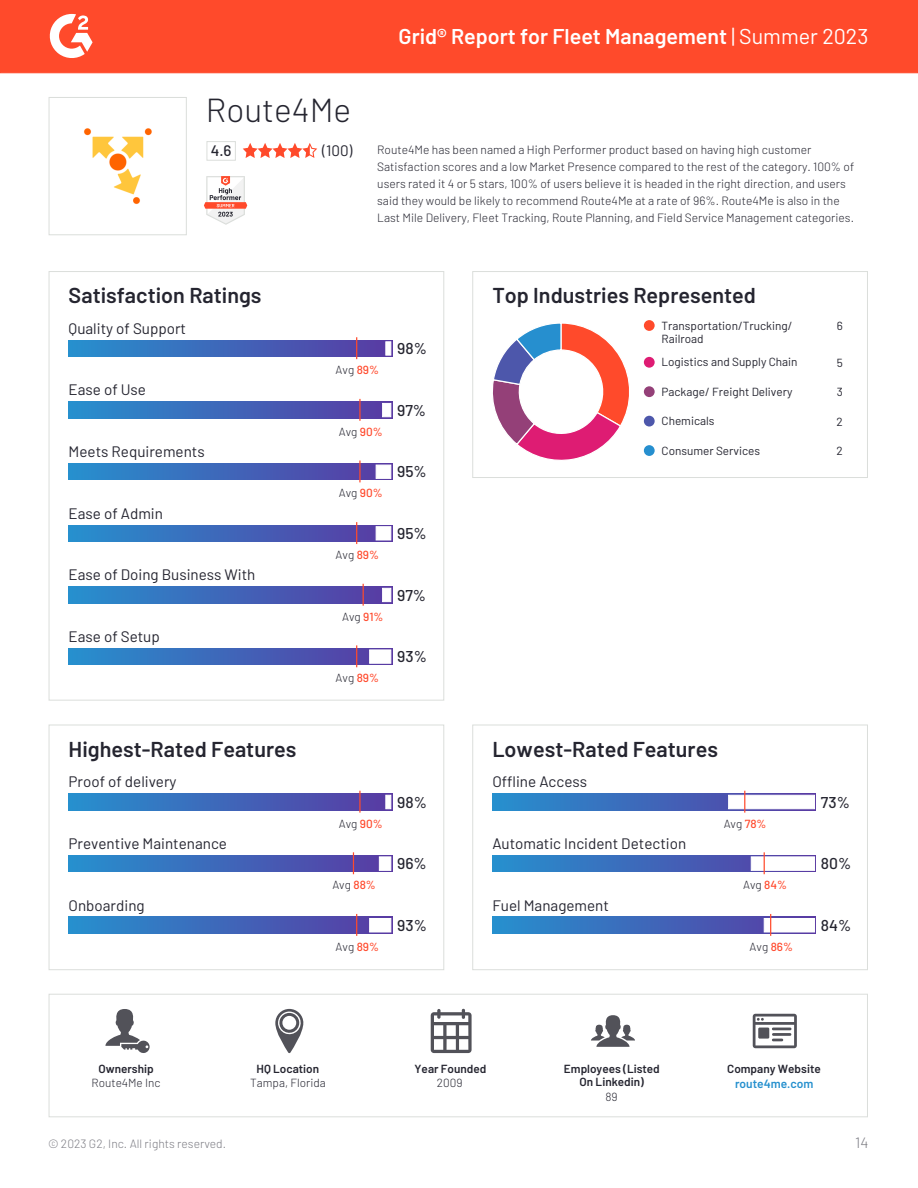
<style>
.page{position:relative;width:918px;height:1188px;background:#fff}
.page>*{position:absolute;margin:0;border:0;box-sizing:border-box;transform-origin:0 0}
.t1{font:300 33.3px "Barlow";color:#252530}
.t2{font:600 21.6px "Barlow";color:#252530}
.t3{font:600 21.45px "Barlow";color:#fff}
.t4{font:500 15.75px "Barlow";color:#252530}
.t5{font:15.15px "Barlow";color:#252530}
.t6{font:500 15.15px "Barlow";color:#252530}
.t7{font:300 15px "Barlow";color:#7c7c83}
.t8{font:300 12px/17.1px "Barlow";color:#252530}
.t9{font:300 12px "Barlow";color:#7c7c83}
.t10{font:600 12px "Barlow";color:#2690ce}
.t11{font:11.7px/12.9px "Barlow";color:#252530}
.t12{font:300 11.7px "Barlow";color:#252530}
.t13{font:600 11.7px/12.9px "Barlow";color:#252530;text-align:center}
.s1{font-weight:400}
.s2{font-weight:500;color:#ff492c}
</style>
<div class="page">
<div style="left:0;top:0;width:918px;height:73px;background:#ff4a2b"></div>
<svg style="left:49px;top:14px;width:44px;height:44px"></svg>
<div style="left:49px;top:97px;width:138px;height:138px;border:1px solid #dbdedb"></div>
<img style="left:84px;top:128px;width:68px;height:76px">
<div style="left:206px;top:141px;width:30px;height:20px;border:1px solid #dbdedb"></div>
<svg style="left:243px;top:143px;width:74px;height:15px"></svg>
<svg style="left:204px;top:176px;width:43px;height:49px"></svg>
<div style="left:69px;top:340px;width:323px;height:17px;background:linear-gradient(to right,#248ece,#5e3ea3)"></div>
<div style="left:386px;top:342px;width:5px;height:13px;background:#fff;border:1px solid #fff"></div>
<svg style="left:356px;top:337px;width:1px;height:22px"></svg>
<div style="left:69px;top:402px;width:323px;height:16px;background:linear-gradient(to right,#2690ce,#593aa2)"></div>
<div style="left:382px;top:403px;width:9px;height:14px;background:#fff;border:1px solid #fff"></div>
<hr style="left:359px;top:399px;width:2px;height:22px;background:#ff4a2b">
<div style="left:69px;top:463px;width:323px;height:17px;background:linear-gradient(to right,#258fce,#5b3ca3)"></div>
<div style="left:376px;top:465px;width:15px;height:14px;background:#fff;border:1px solid #fff"></div>
<hr style="left:359px;top:461px;width:2px;height:21px;background:#ff4a2b">
<div style="left:69px;top:525px;width:323px;height:17px;background:linear-gradient(to right,#258fce,#5d3ca2)"></div>
<div style="left:376px;top:526px;width:15px;height:14px;background:#fff;border:1px solid #fff"></div>
<svg style="left:356px;top:522px;width:1px;height:22px"></svg>
<div style="left:69px;top:587px;width:323px;height:16px;background:linear-gradient(to right,#2690ce,#593aa2)"></div>
<div style="left:382px;top:588px;width:9px;height:14px;background:#fff;border:1px solid #fff"></div>
<svg style="left:363px;top:584px;width:1px;height:22px"></svg>
<div style="left:69px;top:648px;width:323px;height:17px;background:linear-gradient(to right,#2590cf,#5b3aa1)"></div>
<div style="left:369px;top:650px;width:22px;height:13px;background:#fff;border:1px solid #fff"></div>
<svg style="left:356px;top:645px;width:1px;height:22px"></svg>
<div style="left:472px;top:271px;width:396px;height:207px;border:1px solid #dbdedb"></div>
<svg style="left:493px;top:323px;width:136px;height:137px"></svg>
<div style="left:644px;top:320px;width:11px;height:11px;background:#ff4a2b;border-radius:50%"></div>
<div style="left:644px;top:357px;width:11px;height:11px;background:#de1c73;border-radius:50%"></div>
<div style="left:644px;top:386px;width:11px;height:11px;background:#944078;border-radius:50%"></div>
<div style="left:644px;top:416px;width:11px;height:11px;background:#4d57ab;border-radius:50%"></div>
<div style="left:644px;top:445px;width:11px;height:11px;background:#268fcf;border-radius:50%"></div>
<div style="left:49px;top:725px;width:395px;height:245px;border:1px solid #dbdedb"></div>
<div style="left:69px;top:794px;width:323px;height:16px;background:linear-gradient(to right,#248ecd,#5d3ea4)"></div>
<div style="left:386px;top:795px;width:5px;height:14px;background:#fff;border:1px solid #fff"></div>
<hr style="left:359px;top:791px;width:2px;height:22px;background:#ff4a2b">
<div style="left:69px;top:855px;width:323px;height:17px;background:linear-gradient(to right,#2690ce,#593aa2)"></div>
<div style="left:379px;top:857px;width:12px;height:14px;background:#fff;border:1px solid #fff"></div>
<svg style="left:353px;top:852px;width:1px;height:22px"></svg>
<div style="left:69px;top:917px;width:323px;height:16px;background:linear-gradient(to right,#2590cf,#5b3aa1)"></div>
<div style="left:369px;top:918px;width:22px;height:14px;background:#fff;border:1px solid #fff"></div>
<svg style="left:356px;top:914px;width:1px;height:22px"></svg>
<div style="left:472px;top:725px;width:396px;height:245px;border:1px solid #dbdedb"></div>
<svg style="left:492px;top:794px;width:324px;height:16px;background:#3b70be"></svg>
<div style="left:728px;top:795px;width:87px;height:14px;background:#fff;border:1px solid #fff"></div>
<svg style="left:744px;top:791px;width:1px;height:22px"></svg>
<svg style="left:492px;top:855px;width:324px;height:17px;background:#3d6dbc"></svg>
<div style="left:751px;top:857px;width:64px;height:14px;background:#fff;border:1px solid #fff"></div>
<svg style="left:764px;top:852px;width:1px;height:22px"></svg>
<svg style="left:492px;top:917px;width:324px;height:16px;background:#3d6cbb"></svg>
<div style="left:764px;top:918px;width:51px;height:14px;background:#fff"></div>
<svg style="left:770px;top:914px;width:1px;height:22px"></svg>
<div style="left:49px;top:994px;width:819px;height:123px;border:1px solid #dbdedb"></div>
<svg style="left:106px;top:1009px;width:44px;height:44px"></svg>
<svg style="left:275px;top:1009px;width:28px;height:44px"></svg>
<svg style="left:431px;top:1009px;width:41px;height:44px"></svg>
<svg style="left:591px;top:1015px;width:44px;height:32px"></svg>
<svg style="left:753px;top:1014px;width:44px;height:34px"></svg>
<h1 class="t1" style="left:206px;top:88px;width:147px">Route4Me</h1>
<p class="t6" style="left:211px;top:141px;width:22px">4.6</p>
<p class="t5" style="left:322px;top:141px;width:32px">(100)</p>
<h3 class="t3" style="left:399px;top:22px;width:471px">Grid® Report for Fleet Management <span class="s1">| Summer 2023</span></h3>
<p class="t8" style="left:377px;top:140px;width:478px">Route4Me has been named a High Performer product based on having high customer Satisfaction scores and a low Market Presence compared to the rest of the category. 100% of users rated it 4 or 5 stars, 100% of users believe it is headed in the right direction, and users said they would be likely to recommend Route4Me at a rate of 96%. Route4Me is also in the Last Mile Delivery, Fleet Tracking, Route Planning, and Field Service Management categories.</p>
<h2 class="t2" style="left:69px;top:282px;width:194px">Satisfaction Ratings</h2>
<p class="t5" style="left:69px;top:319px;width:119px">Quality of Support</p>
<p class="t5" style="left:69px;top:380px;width:79px">Ease of Use</p>
<p class="t5" style="left:69px;top:442px;width:138px">Meets Requirements</p>
<p class="t5" style="left:69px;top:504px;width:96px">Ease of Admin</p>
<p class="t5" style="left:69px;top:565px;width:188px">Ease of Doing Business With</p>
<p class="t5" style="left:69px;top:627px;width:93px">Ease of Setup</p>
<h2 class="t2" style="left:69px;top:735px;width:229px">Highest-Rated Features</h2>
<p class="t5" style="left:69px;top:772px;width:109px">Proof of delivery</p>
<p class="t5" style="left:69px;top:834px;width:160px">Preventive Maintenance</p>
<p class="t5" style="left:69px;top:895px;width:78px">Onboarding</p>
<p class="t12" style="left:336px;top:362px;width:45px">Avg <span class="s2">89%</span></p>
<p class="t12" style="left:339px;top:424px;width:45px">Avg <span class="s2">90%</span></p>
<p class="t12" style="left:339px;top:486px;width:45px">Avg <span class="s2">90%</span></p>
<p class="t12" style="left:336px;top:547px;width:45px">Avg <span class="s2">89%</span></p>
<p class="t12" style="left:342px;top:609px;width:43px">Avg <span class="s2">91%</span></p>
<p class="t12" style="left:336px;top:671px;width:45px">Avg <span class="s2">89%</span></p>
<h3 class="t4" style="left:397px;top:338px;width:31px">98%</h3>
<h3 class="t4" style="left:397px;top:400px;width:30px">97%</h3>
<h3 class="t4" style="left:397px;top:462px;width:31px">95%</h3>
<h3 class="t4" style="left:397px;top:523px;width:31px">95%</h3>
<h3 class="t4" style="left:397px;top:585px;width:30px">97%</h3>
<h3 class="t4" style="left:397px;top:647px;width:31px">93%</h3>
<p class="t12" style="left:339px;top:816px;width:45px">Avg <span class="s2">90%</span></p>
<p class="t12" style="left:332px;top:877px;width:45px">Avg <span class="s2">88%</span></p>
<p class="t12" style="left:336px;top:939px;width:45px">Avg <span class="s2">89%</span></p>
<h3 class="t4" style="left:397px;top:792px;width:31px">98%</h3>
<h3 class="t4" style="left:397px;top:854px;width:31px">96%</h3>
<h3 class="t4" style="left:397px;top:915px;width:31px">93%</h3>
<h2 class="t2" style="left:492px;top:282px;width:265px">Top Industries Represented</h2>
<p class="t11" style="left:662px;top:319px;width:132px">Transportation/Trucking/<br>Railroad</p>
<p class="t11" style="left:837px;top:319px;width:8px">6</p>
<p class="t11" style="left:662px;top:355px;width:138px">Logistics and Supply Chain</p>
<p class="t11" style="left:837px;top:356px;width:8px">5</p>
<p class="t11" style="left:662px;top:385px;width:132px">Package/ Freight Delivery</p>
<p class="t11" style="left:837px;top:385px;width:8px">3</p>
<p class="t11" style="left:662px;top:414px;width:54px">Chemicals</p>
<p class="t11" style="left:837px;top:414px;width:8px">2</p>
<p class="t11" style="left:662px;top:444px;width:100px">Consumer Services</p>
<p class="t11" style="left:837px;top:444px;width:8px">2</p>
<h2 class="t2" style="left:492px;top:735px;width:227px">Lowest-Rated Features</h2>
<p class="t5" style="left:492px;top:772px;width:96px">Offline Access</p>
<p class="t5" style="left:492px;top:834px;width:195px">Automatic Incident Detection</p>
<p class="t5" style="left:492px;top:895px;width:118px">Fuel Management</p>
<p class="t12" style="left:724px;top:816px;width:44px">Avg <span class="s2">78%</span></p>
<p class="t12" style="left:743px;top:877px;width:45px">Avg <span class="s2">84%</span></p>
<p class="t12" style="left:750px;top:939px;width:45px">Avg <span class="s2">86%</span></p>
<h3 class="t4" style="left:821px;top:792px;width:30px">73%</h3>
<h3 class="t4" style="left:821px;top:854px;width:32px">80%</h3>
<h3 class="t4" style="left:821px;top:915px;width:32px">84%</h3>
<p class="t13" style="left:98px;top:1062px;width:57px">Ownership</p>
<p class="t12" style="left:92px;top:1076px;width:71px">Route4Me Inc</p>
<p class="t13" style="left:257px;top:1062px;width:64px">HQ Location</p>
<p class="t12" style="left:250px;top:1076px;width:77px">Tampa, Florida</p>
<p class="t13" style="left:415px;top:1062px;width:73px">Year Founded</p>
<p class="t12" style="left:437px;top:1076px;width:27px">2009</p>
<p class="t13" style="left:564px;top:1062px;width:97px">Employees (Listed<br>On Linkedin)</p>
<p class="t12" style="left:605px;top:1089px;width:14px">89</p>
<p class="t13" style="left:727px;top:1062px;width:95px">Company Website</p>
<p class="t10" style="left:735px;top:1076px;width:80px">route4me.com</p>
<p class="t9" style="left:48px;top:1136px;width:180px">© 2023 G2, Inc. All rights reserved.</p>
<p class="t7" style="left:855px;top:1132px;width:15px">14</p>
</div>
